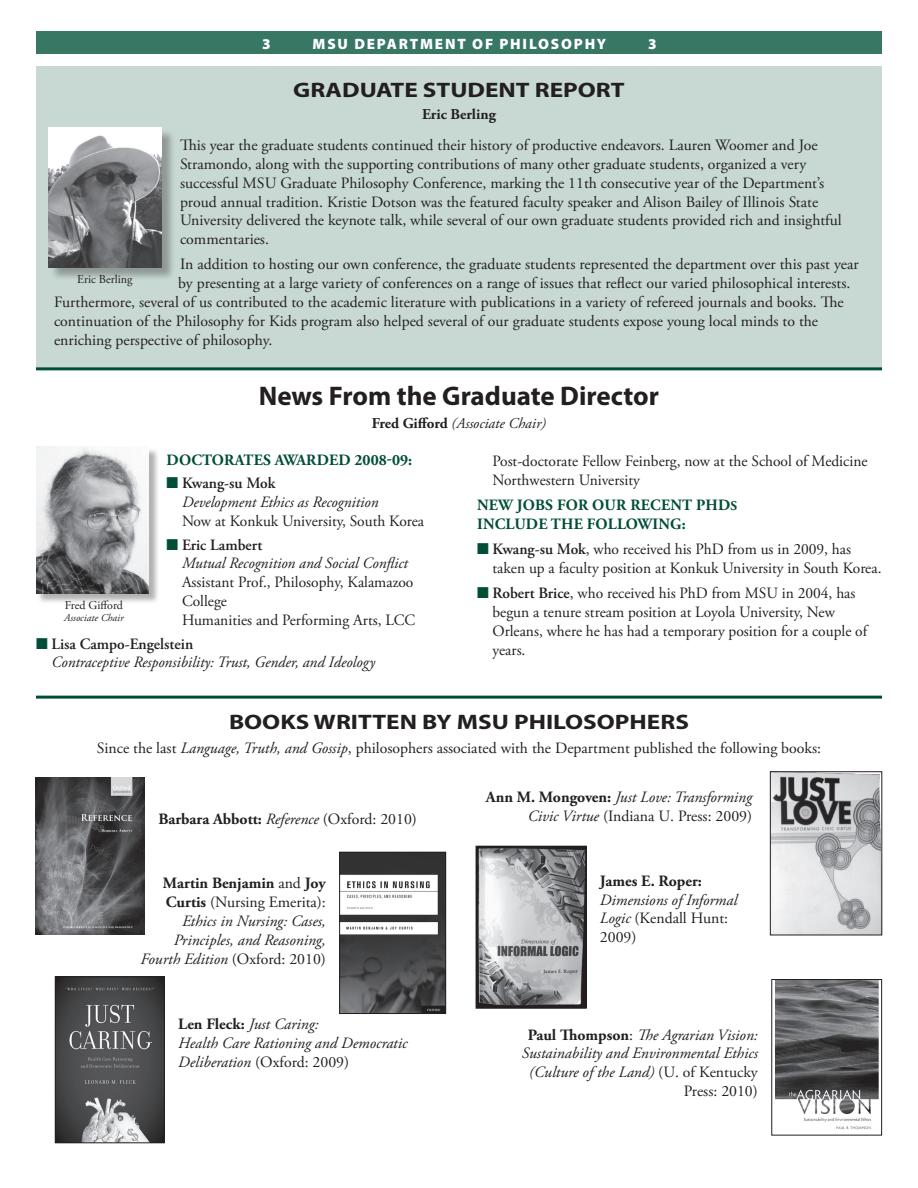
<style>
.page{position:relative;width:918px;height:1188px;background:#fff}
.page>*{position:absolute;margin:0;border:0;box-sizing:border-box;transform-origin:0 0}
.t1{font:700 27px "Myriad Pro";color:#231f20}
.t2{font:700 21px "Myriad Pro";color:#231f20;scale:1.2 1}
.t3{font:15.75px/18.9px "Adobe Garamond Pro";color:#231f20}
.t4{font:italic 15.75px/18.9px "Adobe Garamond Pro";color:#231f20;text-align:right}
.t5{font:700 15.75px/18.9px "Adobe Garamond Pro";letter-spacing:.015em;color:#004e38}
.t6{font:700 15.75px "Adobe Garamond Pro";color:#231f20}
.t7{font:900 15px "Myriad Pro";letter-spacing:.12em;color:#fff}
.t8{font:italic 15px "Adobe Garamond Pro";color:#231f20}
.t9{font:700 15px "Adobe Garamond Pro";color:#231f20}
.t10{font:12px "Adobe Garamond Pro";color:#231f20}
.t11{font:italic 10.5px "Adobe Garamond Pro";color:#231f20}
.s1{font-weight:700;font-style:normal}
.s2{color:#004e38}
.s3{font-weight:600}
.s4{font-style:italic}
.s5{font-weight:600;font-style:normal}
.s6{font-size:13.5px}
.s7{font-weight:400;font-style:italic}
.s8{font-weight:400}
.s9{font-style:normal}
</style>
<div class="page">
<div style="left:36px;top:32px;width:846px;height:22px;background:#377764"></div>
<div style="left:36px;top:66px;width:846px;height:302px;background:#c8d9d3"></div>
<hr style="left:36px;top:367px;width:846px;height:3px;background:#004e38">
<div style="left:50px;top:129px;width:126px;height:152px;background:#231f20;opacity:.35"></div>
<img style="left:49px;top:128px;width:113px;height:139px">
<div style="left:37px;top:448px;width:123px;height:156px;background:#231f20;opacity:.35"></div>
<img style="left:36px;top:447px;width:112px;height:146px">
<hr style="left:36px;top:696px;width:846px;height:3px;background:#004e38">
<img style="left:341px;top:854px;width:103px;height:158px">
<div style="left:339px;top:852px;width:107px;height:162px;border:1px solid #231f20"></div>
<img style="left:57px;top:979px;width:106px;height:162px">
<div style="left:55px;top:977px;width:110px;height:166px;border:1px solid #231f20"></div>
<img style="left:478px;top:848px;width:106px;height:158px">
<div style="left:476px;top:846px;width:110px;height:162px;border:1px solid #231f20"></div>
<img style="left:772px;top:774px;width:108px;height:159px">
<div style="left:770px;top:772px;width:112px;height:163px;border:1px solid #231f20"></div>
<img style="left:775px;top:981px;width:104px;height:149px">
<div style="left:771px;top:979px;width:111px;height:157px;border:1px solid #231f20"></div>
<img style="left:36px;top:777px;width:109px;height:158px">
<p class="t7" style="left:262px;top:34px;width:10px">3</p>
<p class="t7" style="left:313px;top:34px;width:295px">MSU DEPARTMENT OF PHILOSOPHY</p>
<p class="t7" style="left:648px;top:34px;width:10px">3</p>
<p class="t2" style="left:293px;top:76px;width:278px">GRADUATE STUDENT REPORT</p>
<p class="t9" style="left:422px;top:106px;width:75px">Eric Berling</p>
<p class="t3" style="left:180px;top:136px;width:663px">This year the graduate students continued their history of productive endeavors. Lauren Woomer and Joe Stramondo, along with the supporting contributions of many other graduate students, organized a very successful MSU Graduate Philosophy Conference, marking the 11th consecutive year of the Department’s proud annual tradition. Kristie Dotson was the featured faculty speaker and Alison Bailey of Illinois State University delivered the keynote talk, while several of our own graduate students provided rich and insightful commentaries.</p>
<p class="t3" style="left:180px;top:255px;width:680px">In addition to hosting our own conference, the graduate students represented the department over this past year</p>
<p class="t3" style="left:178px;top:274px;width:672px">by presenting at a large variety of conferences on a range of issues that reflect our varied philosophical interests.</p>
<p class="t3" style="left:54px;top:293px;width:791px">Furthermore, several of us contributed to the academic literature with publications in a variety of refereed journals and books. The</p>
<p class="t3" style="left:54px;top:312px;width:766px">continuation of the Philosophy for Kids program also helped several of our graduate students expose young local minds to the</p>
<p class="t3" style="left:54px;top:331px;width:218px">enriching perspective of philosophy.</p>
<p class="t10" style="left:77px;top:272px;width:57px">Eric Berling</p>
<p class="t1" style="left:259px;top:379px;width:402px">News From the Graduate Director</p>
<p class="t8" style="left:372px;top:414px;width:176px"><span class="s1">Fred Gifford</span> (Associate Chair)</p>
<p class="t5" style="left:167px;top:451px;width:247px">DOCTORATES AWARDED 2008-09:</p>
<p class="t3" style="left:182px;top:474px;width:244px;text-indent:-16px"><span class="s2">■</span> <span class="s3">Kwang-su Mok<br></span><span class="s4">Development Ethics as Recognition<br></span>Now at Konkuk University, South Korea</p>
<p class="t3" style="left:182px;top:536px;width:235px;text-indent:-16px"><span class="s2">■</span> <span class="s3">Eric Lambert<br></span><span class="s4">Mutual Recognition and Social Conflict<br></span>Assistant Prof., Philosophy, Kalamazoo<br>College<br>Humanities and Performing Arts, LCC</p>
<p class="t4" style="left:52px;top:635px;width:325px;text-align:left;text-indent:-16px"><span class="s2">■</span> <span class="s5">Lisa Campo-Engelstein<br></span>Contraceptive Responsibility: Trust, Gender, and Ideology</p>
<p class="t10" style="left:65px;top:598px;width:60px">Fred Gifford</p>
<p class="t11" style="left:64px;top:612px;width:61px">Associate Chair</p>
<p class="t3" style="left:493px;top:453px;width:377px">Post-doctorate Fellow Feinberg, now at the School of Medicine<br>Northwestern University</p>
<p class="t5" style="left:477px;top:496px;width:262px">NEW JOBS FOR OUR RECENT PHD<span class="s6">S<br></span>INCLUDE THE FOLLOWING:</p>
<p class="t3" style="left:493px;top:540px;width:388px;text-indent:-16px"><span class="s2">■</span> <span class="s3">Kwang-su Mok</span>, who received his PhD from us in 2009, has taken up a faculty position at Konkuk University in South Korea.</p>
<p class="t3" style="left:493px;top:584px;width:376px;text-indent:-16px"><span class="s2">■</span> <span class="s3">Robert Brice</span>, who received his PhD from MSU in 2004, has begun a tenure stream position at Loyola University, New Orleans, where he has had a temporary position for a couple of years.</p>
<p class="t2" style="left:229px;top:709px;width:385px">BOOKS WRITTEN BY MSU PHILOSOPHERS</p>
<p class="t3" style="left:97px;top:739px;width:726px">Since the last <span class="s4">Language, Truth, and Gossip</span>, philosophers associated with the Department published the following books:</p>
<p class="t6" style="left:158px;top:809px;width:260px">Barbara Abbott: <span class="s7">Reference</span> <span class="s8">(Oxford: 2010)</span></p>
<p class="t4" style="left:141px;top:874px;width:187px"><span class="s1">Martin Benjamin</span> <span class="s9">and</span> <span class="s1">Joy<br>Curtis</span> <span class="s9">(Nursing Emerita):<br></span>Ethics in Nursing: Cases,<br>Principles, and Reasoning,<br>Fourth Edition <span class="s9">(Oxford: 2010)</span></p>
<p class="t4" style="left:178px;top:1015px;width:231px;text-align:left"><span class="s1">Len Fleck:</span> Just Caring:<br>Health Care Rationing and Democratic<br>Deliberation <span class="s9">(Oxford: 2009)</span></p>
<p class="t4" style="left:486px;top:788px;width:268px"><span class="s1">Ann M. Mongoven:</span> Just Love: Transforming<br>Civic Virtue <span class="s9">(Indiana U. Press: 2009)</span></p>
<p class="t4" style="left:600px;top:872px;width:139px;text-align:left"><span class="s1">James E. Roper:<br></span>Dimensions of Informal<br>Logic <span class="s9">(Kendall Hunt:<br>2009)</span></p>
<p class="t4" style="left:522px;top:1026px;width:237px"><span class="s1">Paul Thompson</span><span class="s9">:</span> The Agrarian Vision:<br>Sustainability and Environmental Ethics (Culture of the Land) <span class="s9">(U. of Kentucky<br>Press: 2010)</span></p>
</div>
